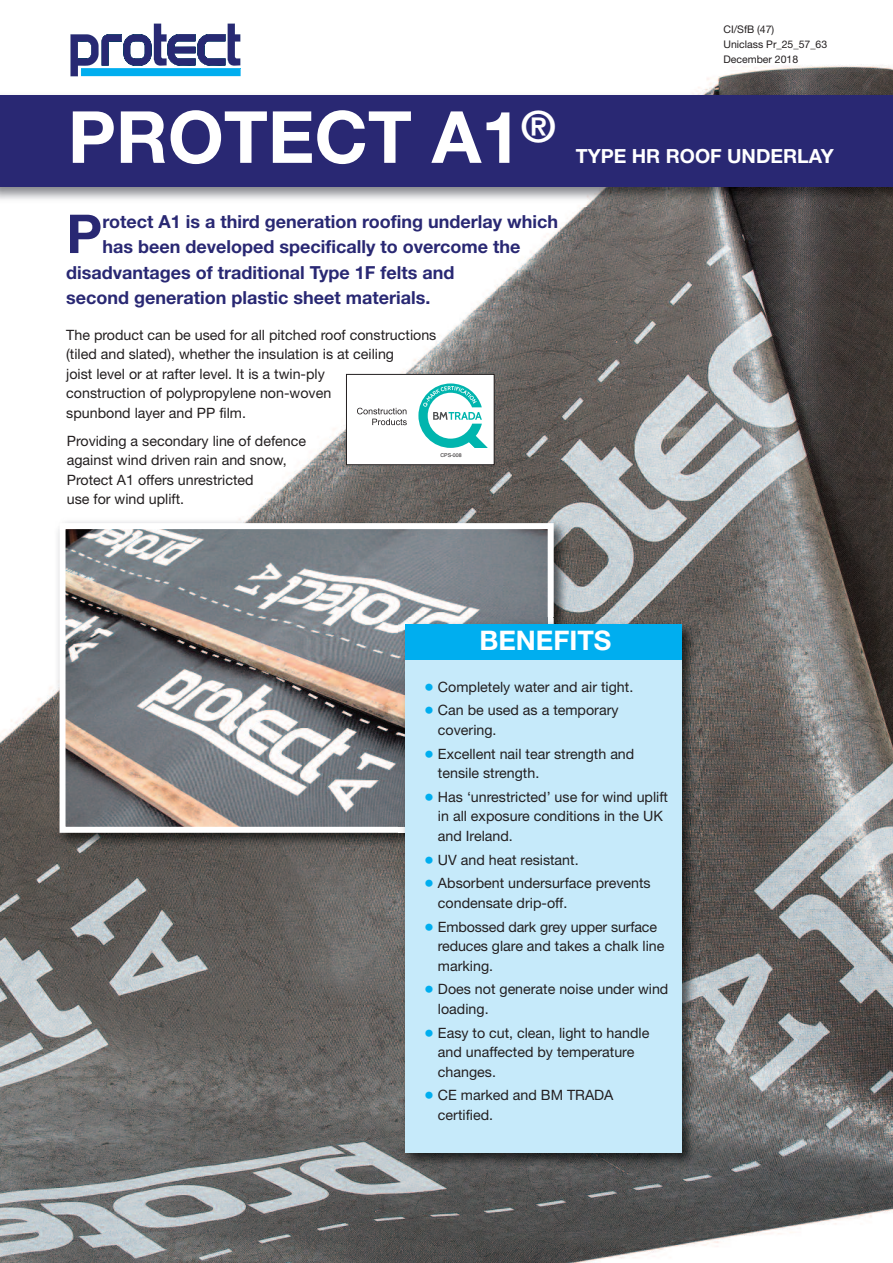
<style>
.page{position:relative;width:893px;height:1263px;background:#fff}
.page>*{position:absolute;margin:0;border:0;box-sizing:border-box;transform-origin:0 0}
.t1{font:700 72px "Helvetica Neue LT Std";color:#fff}
.t2{font:700 53.7px "Helvetica Neue LT Std";color:#292873}
.t3{font:700 27px "Helvetica Neue LT Std";color:#fff}
.t4{font:700 19.5px "Helvetica Neue LT Std";color:#fff}
.t5{font:700 18px "Helvetica Neue LT Std";color:#292873}
.t6{font:14.25px/19.5px "Helvetica Neue LT Std";color:#231f20}
.t7{font:10.5px/15px "Helvetica Neue LT Std";color:#231f20}
.t8{font:5.25px "Helvetica";color:#231f20}
.s1{font-family:"Universal Newswith Comm Pi";color:#00aeef}
</style>
<div class="page">
<img style="left:0;top:23px;width:893px;height:1240px">
<img style="left:0;top:89px;width:893px;height:117px">
<div style="left:0;top:96px;width:893px;height:91px;background:#292873"></div>
<img style="left:53px;top:516px;width:520px;height:336px">
<img style="left:67px;top:530px;width:480px;height:296px">
<div style="left:60px;top:523px;width:494px;height:310px;border:6px solid #fff"></div>
<img style="left:398px;top:618px;width:303px;height:555px">
<div style="left:405px;top:624px;width:277px;height:529px;background:#c6eafa"></div>
<div style="left:405px;top:624px;width:277px;height:35px;background:#00aeef"></div>
<svg style="left:70px;top:24px;width:171px;height:52px"></svg>
<div style="left:346px;top:374px;width:148px;height:91px;background:#fff"></div>
<div style="left:346px;top:374px;width:148px;height:91px;border:1px solid #231f20"></div>
<svg style="left:357px;top:383px;width:131px;height:65px"></svg>
<h1 class="t1" style="left:68px;top:111px;width:489px">PROTECT A1<sup>®</sup></h1>
<p class="t7" style="left:723px;top:23px;width:105px">CI/SfB (47)<br>Uniclass Pr_25_57_63<br>December 2018</p>
<h3 class="t4" style="left:576px;top:149px;width:259px">TYPE HR ROOF UNDERLAY</h3>
<h2 class="t2" style="left:66px;top:215px;width:37px">P</h2>
<p class="t5" style="left:102px;top:215px;width:457px">rotect A1 is a third generation roofing underlay which</p>
<p class="t5" style="left:102px;top:240px;width:419px">has been developed specifically to overcome the</p>
<p class="t5" style="left:66px;top:266px;width:390px">disadvantages of traditional Type 1F felts and</p>
<p class="t5" style="left:66px;top:291px;width:366px">second generation plastic sheet materials.</p>
<p class="t6" style="left:66px;top:326px;width:372px">The product can be used for all pitched roof constructions (tiled and slated), whether the insulation is at ceiling<br>joist level or at rafter level. It is a twin-ply<br>construction of polypropylene non-woven<br>spunbond layer and PP film.</p>
<p class="t8" style="left:440px;top:452px;width:23px">CPS-008</p>
<p class="t6" style="left:67px;top:432px;width:241px">Providing a secondary line of defence against wind driven rain and snow,<br>Protect A1 offers unrestricted<br>use for wind uplift.</p>
<h3 class="t3" style="left:479px;top:631px;width:134px">BENEFITS</h3>
<p class="t6" style="left:425px;top:678px;width:210px"><span class="s1">●</span> Completely water and air tight.</p>
<p class="t6" style="left:438px;top:702px;width:182px;text-indent:-13px"><span class="s1">●</span> Can be used as a temporary covering.</p>
<p class="t6" style="left:438px;top:745px;width:198px;text-indent:-13px"><span class="s1">●</span> Excellent nail tear strength and tensile strength.</p>
<p class="t6" style="left:438px;top:788px;width:232px;text-indent:-13px"><span class="s1">●</span> Has ‘unrestricted’ use for wind uplift in all exposure conditions in the UK and Ireland.</p>
<p class="t6" style="left:425px;top:851px;width:155px"><span class="s1">●</span> UV and heat resistant.</p>
<p class="t6" style="left:438px;top:875px;width:214px;text-indent:-13px"><span class="s1">●</span> Absorbent undersurface prevents condensate drip-off.</p>
<p class="t6" style="left:438px;top:918px;width:228px;text-indent:-13px"><span class="s1">●</span> Embossed dark grey upper surface reduces glare and takes a chalk line marking.</p>
<p class="t6" style="left:438px;top:981px;width:232px;text-indent:-13px"><span class="s1">●</span> Does not generate noise under wind loading.</p>
<p class="t6" style="left:438px;top:1024px;width:213px;text-indent:-13px"><span class="s1">●</span> Easy to cut, clean, light to handle and unaffected by temperature changes.</p>
<p class="t6" style="left:438px;top:1087px;width:177px;text-indent:-13px"><span class="s1">●</span> CE marked and BM TRADA certified.</p>
</div>
